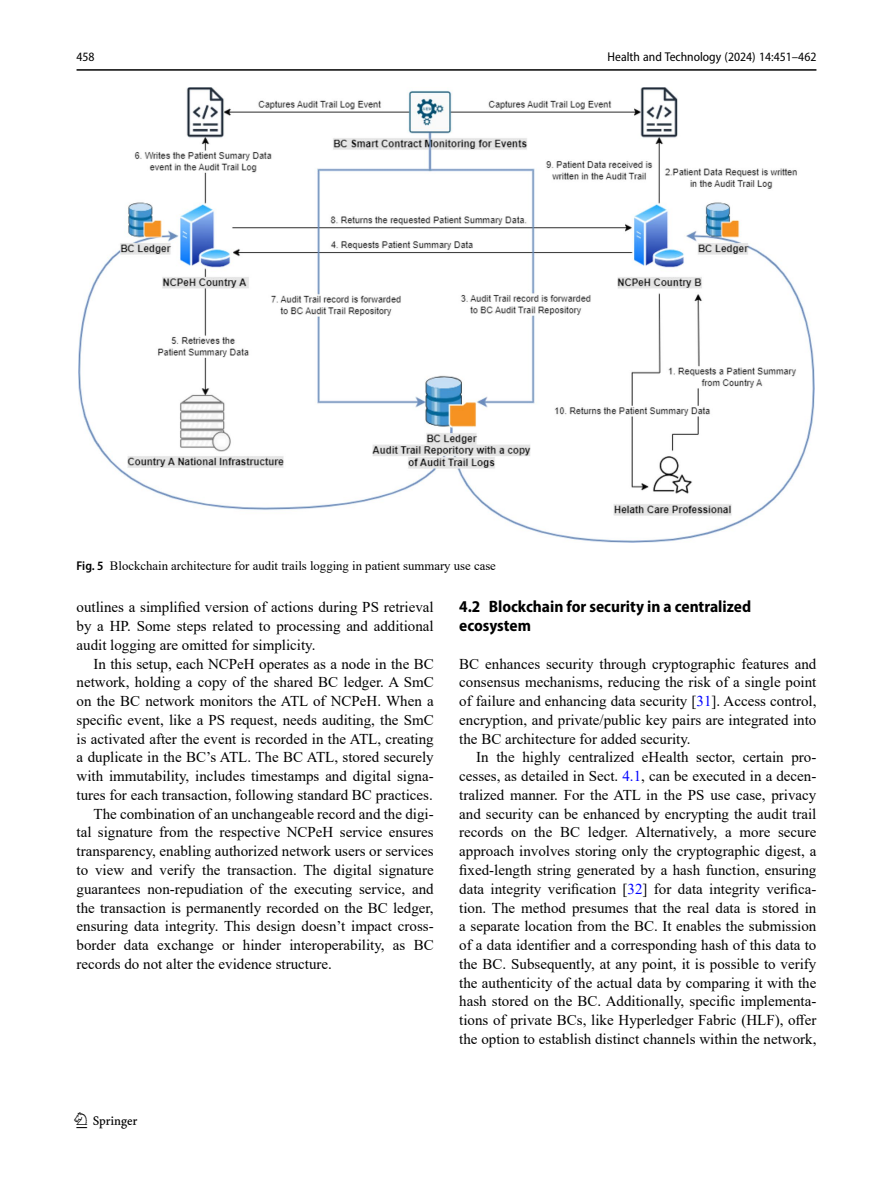
<style>
.page{position:relative;width:893px;height:1187px;background:#fff}
.page>*{position:absolute;margin:0;border:0;box-sizing:border-box;transform-origin:0 0}
.t1{font:22.5px "Springnew";color:#000}
.Head_2{font:700 semi-condensed 16.5px/18.8px "Myriad Pro";color:#000}
.Body_Text_Indent{font:15px/18.8px "Times New Roman";color:#000;text-align:justify}
.Body_Text{font:15px/18.8px "Times New Roman";color:#000;text-align:justify}
.Figure_Caption{font:12.75px "Times New Roman";color:#000}
.t2{font:semi-condensed 12.75px "Myriad Pro";color:#000}
.s1{font-family:"Myriad Pro";font-weight:600;font-stretch:semi-condensed}
.s2{color:#00f}
</style>
<div class="page">
<hr style="left:77px;top:69px;width:739px;height:2px;background:#000">
<img style="left:79px;top:87px;width:735px;height:455px">
<p class="t2" style="left:77px;top:49px;width:20px">458</p>
<p class="t2" style="left:608px;top:49px;width:210px">Health and Technology (2024) 14:451–462</p>
<p class="Figure_Caption" style="left:77px;top:556px;width:421px"><span class="s1">Fig. 5</span> Blockchain architecture for audit trails logging in patient summary use case</p>
<p class="Body_Text_Indent" style="left:77px;top:597px;width:359px">outlines a simplified version of actions during PS retrieval by a HP. Some steps related to processing and additional audit logging are omitted for simplicity.</p>
<p class="Body_Text_Indent" style="left:77px;top:653px;width:359px;text-indent:17px">In this setup, each NCPeH operates as a node in the BC network, holding a copy of the shared BC ledger. A SmC on the BC network monitors the ATL of NCPeH. When a specific event, like a PS request, needs auditing, the SmC is activated after the event is recorded in the ATL, creating a duplicate in the BC’s ATL. The BC ATL, stored securely with immutability, includes timestamps and digital signa&shy;tures for each transaction, following standard BC practices.</p>
<p class="Body_Text_Indent" style="left:77px;top:803px;width:359px;text-indent:17px">The combination of an unchangeable record and the digi&shy;tal signature from the respective NCPeH service ensures transparency, enabling authorized network users or services to view and verify the transaction. The digital signature guarantees non-repudiation of the executing service, and the transaction is permanently recorded on the BC ledger, ensuring data integrity. This design doesn’t impact cross&shy;border data exchange or hinder interoperability, as BC records do not alter the evidence structure.</p>
<p class="Head_2" style="left:459px;top:597px;width:293px">4.2 Blockchain for security in a centralized ecosystem</p>
<p class="Body_Text" style="left:459px;top:653px;width:359px">BC enhances security through cryptographic features and consensus mechanisms, reducing the risk of a single point of failure and enhancing data security [<span class="s2">31</span>]. Access control, encryption, and private/public key pairs are integrated into the BC architecture for added security.</p>
<p class="Body_Text_Indent" style="left:459px;top:747px;width:359px;text-indent:17px">In the highly centralized eHealth sector, certain pro&shy;cesses, as detailed in Sect. <span class="s2">4.1</span>, can be executed in a decen&shy;tralized manner. For the ATL in the PS use case, privacy and security can be enhanced by encrypting the audit trail records on the BC ledger. Alternatively, a more secure approach involves storing only the cryptographic digest, a fixed-length string generated by a hash function, ensuring data integrity verification [<span class="s2">32</span>] for data integrity verifica&shy;tion. The method presumes that the real data is stored in a separate location from the BC. It enables the submission of a data identifier and a corresponding hash of this data to the BC. Subsequently, at any point, it is possible to verify the authenticity of the actual data by comparing it with the hash stored on the BC. Additionally, specific implementa&shy;tions of private BCs, like Hyperledger Fabric (HLF), offer the option to establish distinct channels within the network,</p>
<h1 class="t1" style="left:77px;top:1107px;width:63px">1 3</h1>
</div>
